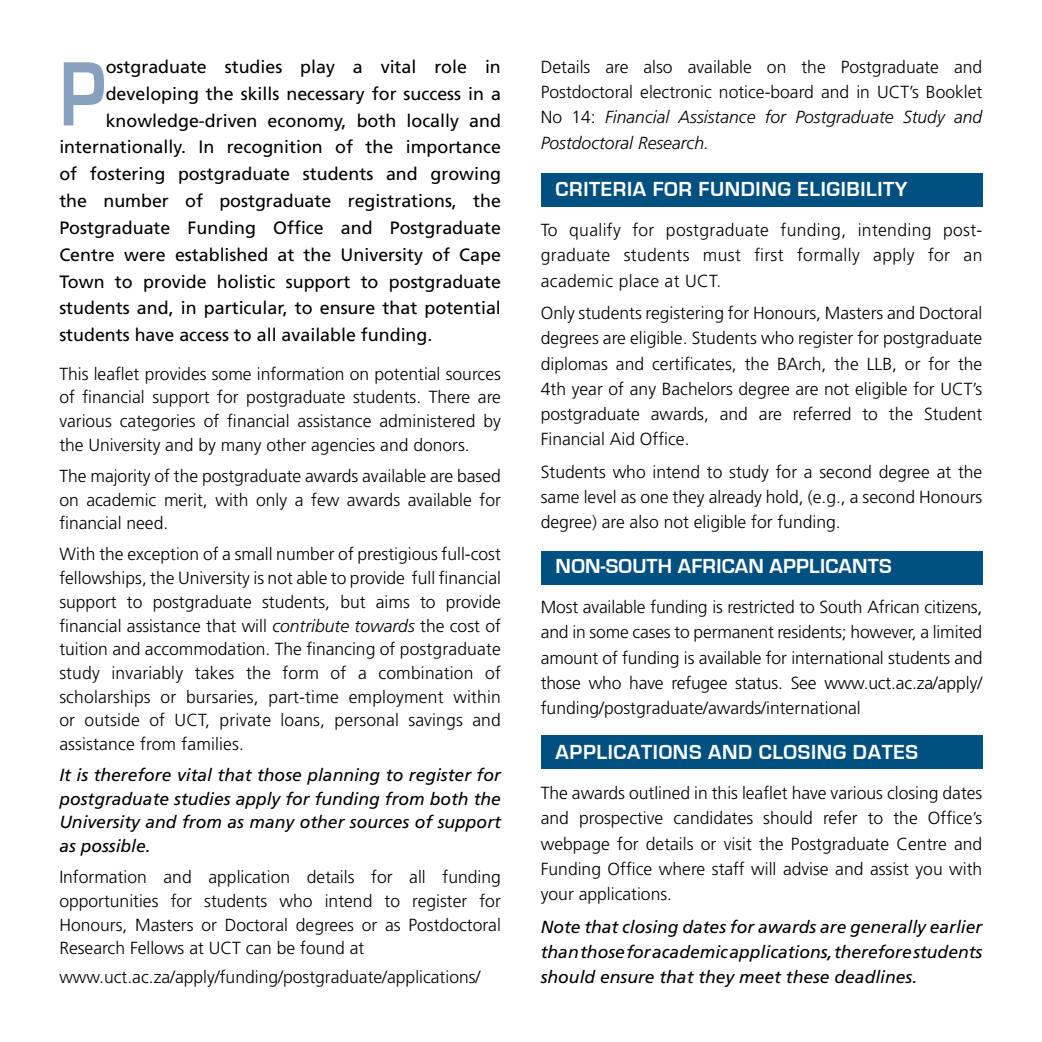
<style>
.page{position:relative;width:1042px;height:1042px;background:#fff}
.page>*{position:absolute;margin:0;border:0;box-sizing:border-box;transform-origin:0 0}
.t1{font:700 94.67px "Eurostile";color:#88a0bf;scale:.8 1}
.t2{font:700 21px "Eurostile";letter-spacing:.03em;color:#fff}
.t3{font:700 21px "Eurostile";letter-spacing:.01em;color:#fff}
.t4{font:17.85px "Frutiger";color:#000}
.t5{font:300 17.5px/25.2px "Frutiger";color:#000;text-align:justify}
.t6{font:italic 17.5px/23.6px "Frutiger";color:#000;text-align:justify}
.s1{font-style:italic}
</style>
<div class="page">
<div style="left:541px;top:173px;width:441px;height:33px;background:#005081"></div>
<div style="left:541px;top:735px;width:441px;height:33px;background:#005081"></div>
<div style="left:541px;top:551px;width:441px;height:33px;background:#005081"></div>
<h1 class="t1" style="left:59px;top:43px;width:59px">P</h1>
<p class="t4" style="left:106px;top:56px;width:397px">ostgraduate studies play a vital role in</p>
<p class="t4" style="left:106px;top:83px;width:397px">developing the skills necessary for success in a</p>
<p class="t4" style="left:106px;top:110px;width:397px">knowledge-driven economy, both locally and</p>
<p class="t4" style="left:59px;top:137px;width:443px">internationally. In recognition of the importance</p>
<p class="t4" style="left:59px;top:164px;width:443px">of fostering postgraduate students and growing</p>
<p class="t4" style="left:59px;top:190px;width:443px">the number of postgraduate registrations, the</p>
<p class="t4" style="left:59px;top:217px;width:443px">Postgraduate Funding Office and Postgraduate</p>
<p class="t4" style="left:59px;top:244px;width:443px">Centre were established at the University of Cape</p>
<p class="t4" style="left:59px;top:271px;width:443px">Town to provide holistic support to postgraduate</p>
<p class="t4" style="left:59px;top:298px;width:443px">students and, in particular, to ensure that potential</p>
<p class="t4" style="left:59px;top:325px;width:374px">students have access to all available funding.</p>
<p class="t5" style="left:59px;top:362px;width:443px;line-height:23.6px">This leaflet provides some information on potential sources of financial support for postgraduate students. There are various categories of financial assistance administered by the University and by many other agencies and donors.</p>
<p class="t5" style="left:59px;top:464px;width:443px;line-height:23.6px">The majority of the postgraduate awards available are based on academic merit, with only a few awards available for financial need.</p>
<p class="t5" style="left:59px;top:543px;width:443px;line-height:23.6px">With the exception of a small number of prestigious full-cost fellowships, the University is not able to provide full financial support to postgraduate students, but aims to provide financial assistance that will <span class="s1">contribute towards</span> the cost of tuition and accommodation. The financing of postgraduate study invariably takes the form of a combination of scholarships or bursaries, part-time employment within or outside of UCT, private loans, personal savings and assistance from families.</p>
<p class="t6" style="left:59px;top:763px;width:443px">It is therefore vital that those planning to register for postgraduate studies apply for funding from both the University and from as many other sources of support as possible.</p>
<p class="t5" style="left:59px;top:865px;width:443px;line-height:23.6px">Information and application details for all funding opportunities for students who intend to register for Honours, Masters or Doctoral degrees or as Postdoctoral Research Fellows at UCT can be found at</p>
<p class="t5" style="left:59px;top:964px;width:423px">www.uct.ac.za/apply/funding/postgraduate/applications/</p>
<p class="t5" style="left:541px;top:55px;width:443px">Details are also available on the Postgraduate and Postdoctoral electronic notice-board and in UCT’s Booklet No 14: <span class="s1">Financial Assistance for Postgraduate Study and Postdoctoral Research.</span></p>
<p class="t2" style="left:556px;top:178px;width:353px">CRITERIA FOR FUNDING ELIGIBILITY</p>
<p class="t5" style="left:541px;top:218px;width:443px">To qualify for postgraduate funding, intending post&shy;graduate students must first formally apply for an academic place at UCT.</p>
<p class="t5" style="left:541px;top:301px;width:443px">Only students registering for Honours, Masters and Doctoral degrees are eligible. Students who register for postgraduate diplomas and certificates, the BArch, the LLB, or for the 4th year of any Bachelors degree are not eligible for UCT’s postgraduate awards, and are referred to the Student Financial Aid Office.</p>
<p class="t5" style="left:541px;top:459px;width:443px">Students who intend to study for a second degree at the same level as one they already hold, (e.g., a second Honours degree) are also not eligible for funding.</p>
<p class="t3" style="left:556px;top:555px;width:338px">NON-SOUTH AFRICAN APPLICANTS</p>
<p class="t5" style="left:541px;top:595px;width:443px">Most available funding is restricted to South African citizens, and in some cases to permanent residents; however, a limited amount of funding is available for international students and those who have refugee status. See www.uct.ac.za/apply/ funding/postgraduate/awards/international</p>
<p class="t2" style="left:556px;top:741px;width:364px">APPLICATIONS AND CLOSING DATES</p>
<p class="t5" style="left:541px;top:781px;width:443px">The awards outlined in this leaflet have various closing dates and prospective candidates should refer to the Office’s webpage for details or visit the Postgraduate Centre and Funding Office where staff will advise and assist you with your applications.</p>
<p class="t6" style="left:541px;top:914px;width:443px;line-height:25.2px">Note that closing dates for awards are generally earlier than those for academic applications, therefore students should ensure that they meet these deadlines.</p>
</div>
